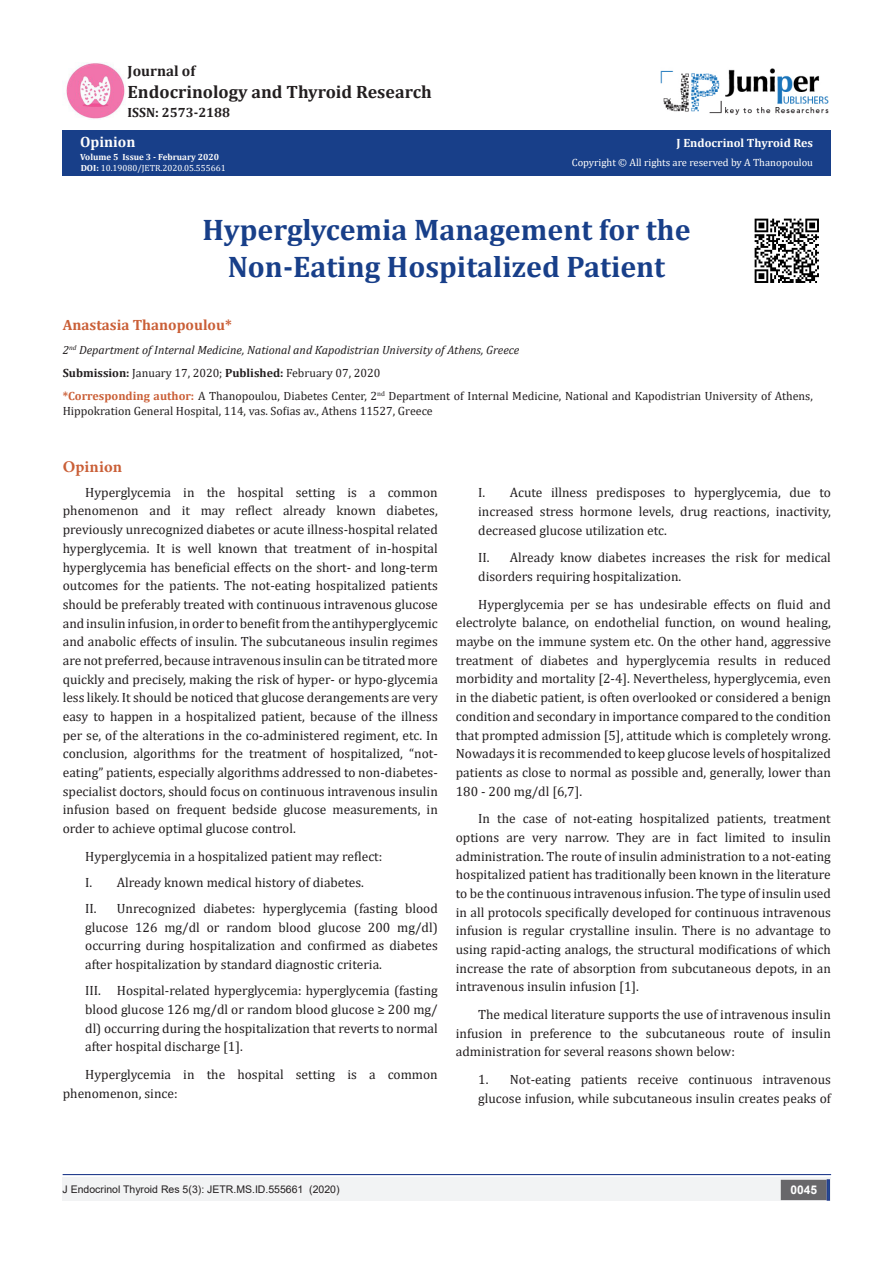
<style>
.page{position:relative;width:893px;height:1263px;background:#fff}
.page>*{position:absolute;margin:0;border:0;box-sizing:border-box;transform-origin:0 0}
.t1{font:700 29.85px/37.3px "Cambria";color:#183f89;text-align:center}
.t2{font:700 18px "Cambria";color:#231f20}
.t3{font:700 16.5px "Minion Pro";letter-spacing:.01em;color:#ca5f37}
.t4{font:700 15px "Cambria";color:#ca5f37}
.t5{font:700 15px "Cambria";color:#231f20}
.t6{font:700 15px "Cambria";color:#fffefc}
.t7{font:13.5px/18.8px "Cambria";color:#231f20;text-align:justify}
.t8{font:700 13.5px "Cambria";color:#231f20}
.t9{font:12px/14.4px "Cambria";color:#231f20}
.t10{font:italic 12px "Cambria";color:#231f20}
.t11{font:700 12px "Cambria";color:#fffefc}
.t12{font:700 12px "Arial";color:#fff}
.t13{font:10.5px "Arial";color:#231f20}
.t14{font:10.5px "Cambria";color:#fffefc}
.t15{font:9px "Cambria";color:#fff}
.t16{font:700 9px "Cambria";color:#fffefc}
.s1{font-weight:700}
.s2{font-weight:700;color:#ca5f37}
</style>
<div class="page">
<div style="left:62px;top:131px;width:769px;height:45px;background:#183f89"></div>
<div style="left:63px;top:1177px;width:393px;height:24px;background:#f2f3f4"></div>
<div style="left:456px;top:1177px;width:375px;height:24px;background:#f2f3f4"></div>
<hr style="left:63px;top:1174px;width:768px;height:1px;background:#253f8e">
<div style="left:781px;top:1180px;width:45px;height:19px;background:#68676a"></div>
<div style="left:781px;top:1180px;width:46px;height:20px;border:2px solid #68676a"></div>
<div style="left:827px;top:1179px;width:3px;height:22px;background:#1c6d90;border:2px solid #253f8e"></div>
<img style="left:661px;top:68px;width:168px;height:47px">
<img style="left:66px;top:63px;width:59px;height:57px">
<img style="left:754px;top:218px;width:65px;height:65px">
<p class="t5" style="left:128px;top:60px;width:69px">Journal of</p>
<p class="t2" style="left:128px;top:79px;width:306px">Endocrinology and Thyroid Research</p>
<p class="t8" style="left:128px;top:103px;width:104px">ISSN: 2573-2188</p>
<p class="t6" style="left:80px;top:131px;width:57px">Opinion</p>
<p class="t16" style="left:80px;top:151px;width:140px">Volume 5 Issue 3 - February 2020</p>
<p class="t15" style="left:81px;top:163px;width:147px"><span class="s1">DOI:</span> 10.19080/JETR.2020.05.555661</p>
<p class="t11" style="left:677px;top:135px;width:138px">J Endocrinol Thyroid Res</p>
<p class="t14" style="left:572px;top:156px;width:243px">Copyright © All rights are reserved by A Thanopoulou</p>
<p class="t1" style="left:202px;top:210px;width:490px">Hyperglycemia Management for the<br>Non-Eating Hospitalized Patient</p>
<p class="t4" style="left:63px;top:314px;width:171px">Anastasia Thanopoulou*</p>
<p class="t10" style="left:63px;top:341px;width:458px">2<sup>nd</sup> Department of Internal Medicine, National and Kapodistrian University of Athens, Greece</p>
<p class="t9" style="left:63px;top:365px;width:319px"><span class="s1">Submission:</span> January 17, 2020; <span class="s1">Published:</span> February 07, 2020</p>
<p class="t9" style="left:63px;top:389px;width:751px"><span class="s2">*Corresponding author:</span> A Thanopoulou, Diabetes Center, 2<sup>nd</sup> Department of Internal Medicine, National and Kapodistrian University of Athens,<br>Hippokration General Hospital, 114, vas. Sofias av., Athens 11527, Greece</p>
<p class="t3" style="left:63px;top:455px;width:61px">Opinion</p>
<p class="t7" style="left:63px;top:483px;width:377px;text-indent:22px">Hyperglycemia in the hospital setting is a common phenomenon and it may reflect already known diabetes, previously unrecognized diabetes or acute illness-hospital related hyperglycemia. It is well known that treatment of in-hospital hyperglycemia has beneficial effects on the short- and long-term outcomes for the patients. The not-eating hospitalized patients should be preferably treated with continuous intravenous glucose and insulin infusion, in order to benefit from the antihyperglycemic and anabolic effects of insulin. The subcutaneous insulin regimes are not preferred, because intravenous insulin can be titrated more quickly and precisely, making the risk of hyper- or hypo-glycemia less likely. It should be noticed that glucose derangements are very easy to happen in a hospitalized patient, because of the illness per se, of the alterations in the co-administered regiment, etc. In conclusion, algorithms for the treatment of hospitalized, “not&shy;eating” patients, especially algorithms addressed to non-diabetes&shy;specialist doctors, should focus on continuous intravenous insulin infusion based on frequent bedside glucose measurements, in order to achieve optimal glucose control.</p>
<p class="t7" style="left:85px;top:847px;width:299px">Hyperglycemia in a hospitalized patient may reflect:</p>
<p class="t7" style="left:85px;top:873px;width:280px">I. Already known medical history of diabetes.</p>
<p class="t7" style="left:85px;top:899px;width:354px">II. Unrecognized diabetes: hyperglycemia (fasting blood glucose 126 mg/dl or random blood glucose 200 mg/dl) occurring during hospitalization and confirmed as diabetes after hospitalization by standard diagnostic criteria.</p>
<p class="t7" style="left:85px;top:981px;width:354px">III. Hospital-related hyperglycemia: hyperglycemia (fasting blood glucose 126 mg/dl or random blood glucose ≥ 200 mg/ dl) occurring during the hospitalization that reverts to normal after hospital discharge [1].</p>
<p class="t7" style="left:63px;top:1065px;width:377px;text-indent:22px">Hyperglycemia in the hospital setting is a common phenomenon, since:</p>
<p class="t7" style="left:478px;top:483px;width:354px">I. Acute illness predisposes to hyperglycemia, due to increased stress hormone levels, drug reactions, inactivity, decreased glucose utilization etc.</p>
<p class="t7" style="left:478px;top:548px;width:354px">II. Already know diabetes increases the risk for medical disorders requiring hospitalization.</p>
<p class="t7" style="left:456px;top:595px;width:377px;text-indent:22px">Hyperglycemia per se has undesirable effects on fluid and electrolyte balance, on endothelial function, on wound healing, maybe on the immune system etc. On the other hand, aggressive treatment of diabetes and hyperglycemia results in reduced morbidity and mortality [2-4]. Nevertheless, hyperglycemia, even in the diabetic patient, is often overlooked or considered a benign condition and secondary in importance compared to the condition that prompted admission [5], attitude which is completely wrong.<br>Nowadays it is recommended to keep glucose levels of hospitalized patients as close to normal as possible and, generally, lower than 180 - 200 mg/dl [6,7].</p>
<p class="t7" style="left:456px;top:809px;width:377px;text-indent:22px">In the case of not-eating hospitalized patients, treatment options are very narrow. They are in fact limited to insulin administration. The route of insulin administration to a not-eating hospitalized patient has traditionally been known in the literature to be the continuous intravenous infusion. The type of insulin used in all protocols specifically developed for continuous intravenous infusion is regular crystalline insulin. There is no advantage to using rapid-acting analogs, the structural modifications of which increase the rate of absorption from subcutaneous depots, in an intravenous insulin infusion [1].</p>
<p class="t7" style="left:456px;top:1005px;width:377px;text-indent:22px">The medical literature supports the use of intravenous insulin infusion in preference to the subcutaneous route of insulin administration for several reasons shown below:</p>
<p class="t7" style="left:478px;top:1070px;width:354px">1. Not-eating patients receive continuous intravenous glucose infusion, while subcutaneous insulin creates peaks of</p>
<p class="t13" style="left:63px;top:1182px;width:278px">J Endocrinol Thyroid Res 5(3): JETR.MS.ID.555661 (2020)</p>
<p class="t12" style="left:790px;top:1182px;width:28px">0045</p>
</div>
